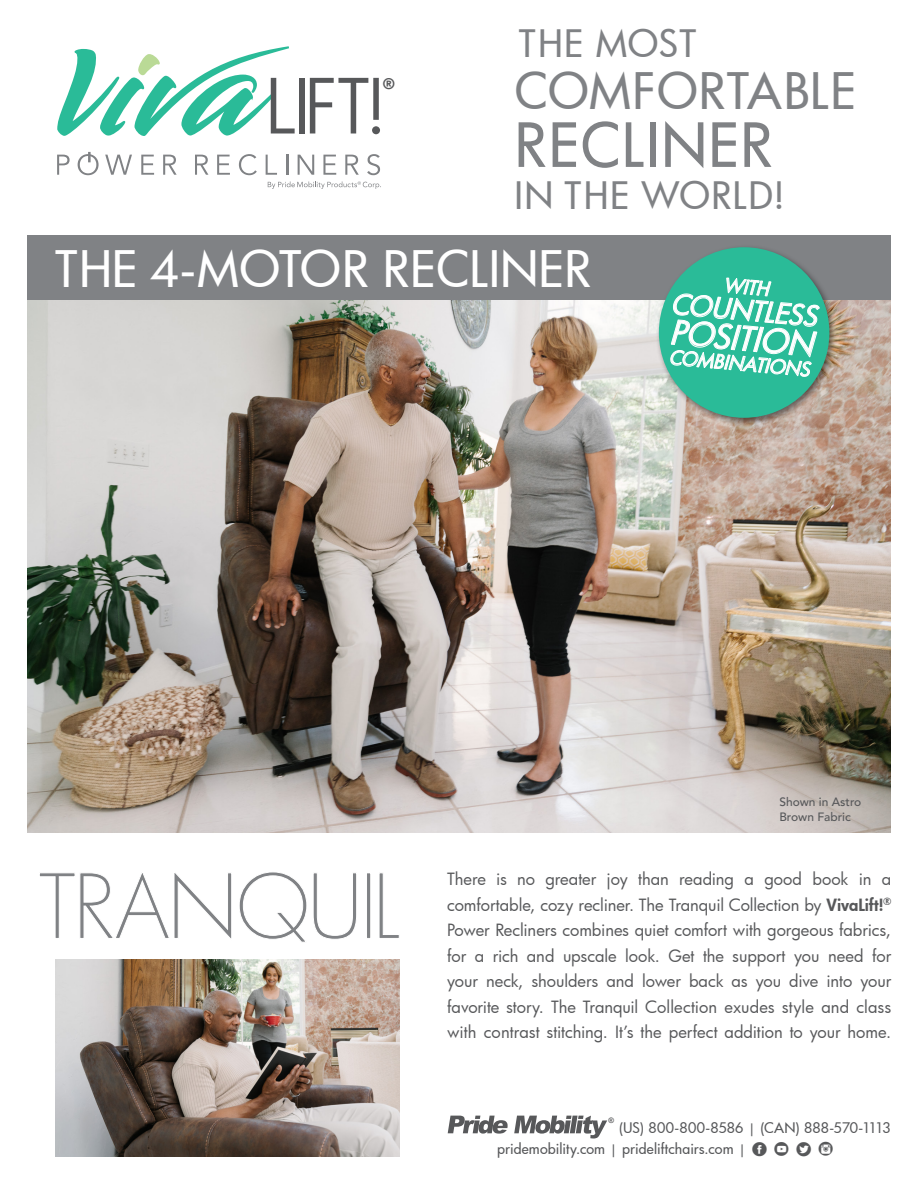
<style>
.page{position:relative;width:918px;height:1188px;background:#fff}
.page>*{position:absolute;margin:0;border:0;box-sizing:border-box;transform-origin:0 0}
.t1{font:300 87px "Futura";letter-spacing:-.045em;color:#808285}
.t2{font:500 59.1px "Futura";letter-spacing:.02em;color:#808285}
.t3{font:500 49.2px "Futura";letter-spacing:.01em;color:#fff}
.t4{font:500 49.2px "Futura";letter-spacing:.025em;color:#808285}
.t5{font:500 36.9px "Futura";letter-spacing:.03em;color:#808285}
.t6{font:italic 500 32.85px "Futura";color:#fff}
.t7{font:italic 500 27.45px "Futura";color:#fff}
.t8{font:italic 500 19.05px "Futura";color:#fff}
.t9{font:16.5px/25.5px "Futura";letter-spacing:-.005em;color:#57585a;text-align:justify}
.t10{font:800 15.15px "Avenir LT Std";color:#57585a}
.t11{font:500 14.25px "Futura";letter-spacing:.01em;color:#57585a}
.t12{font:500 12px/14.4px "Avenir LT Std";color:#57585a}
.t13{font:700 7.5px "Arial";color:#57585a}
.s1{font-weight:800}
.s2{font-size:12.9px}
.s3{font-family:"Social Circles";font-weight:400;font-size:25.65px}
</style>
<div class="page">
<img style="left:27px;top:300px;width:864px;height:532px">
<svg style="left:57px;top:155px;width:13px;height:20px"></svg>
<svg style="left:105px;top:155px;width:27px;height:20px"></svg>
<svg style="left:141px;top:155px;width:13px;height:20px"></svg>
<svg style="left:163px;top:155px;width:14px;height:20px"></svg>
<svg style="left:195px;top:155px;width:13px;height:20px"></svg>
<svg style="left:217px;top:155px;width:13px;height:20px"></svg>
<svg style="left:239px;top:154px;width:18px;height:21px"></svg>
<svg style="left:266px;top:155px;width:11px;height:20px"></svg>
<hr style="left:286px;top:155px;width:2px;height:20px;background:#808285">
<svg style="left:298px;top:155px;width:16px;height:20px"></svg>
<svg style="left:323px;top:155px;width:13px;height:20px"></svg>
<svg style="left:345px;top:155px;width:14px;height:20px"></svg>
<svg style="left:367px;top:154px;width:13px;height:21px"></svg>
<svg style="left:268px;top:181px;width:113px;height:8px"></svg>
<div style="left:299px;top:78px;width:6px;height:55px;background:#57585a"></div>
<svg style="left:310px;top:78px;width:70px;height:56px"></svg>
<svg style="left:78px;top:152px;width:21px;height:23px"></svg>
<svg style="left:57px;top:46px;width:238px;height:90px"></svg>
<img style="left:56px;top:959px;width:343px;height:197px">
<svg style="left:448px;top:1116px;width:60px;height:18px"></svg>
<svg style="left:514px;top:1116px;width:93px;height:23px"></svg>
<div style="left:27px;top:235px;width:864px;height:65px;background:#808285"></div>
<div style="left:656px;top:244px;width:183px;height:183px;background:#231f20;opacity:.6"></div>
<div style="left:659px;top:247px;width:170px;height:171px;background:#2abb98;border-radius:50%"></div>
<svg style="left:670px;top:277px;width:150px;height:100px"></svg>
<p class="t10" style="left:383px;top:75px;width:14px">®</p>
<p class="t5" style="left:519px;top:19px;width:179px">THE MOST</p>
<p class="t4" style="left:514px;top:58px;width:343px">COMFORTABLE</p>
<p class="t2" style="left:514px;top:105px;width:259px">RECLINER</p>
<p class="t5" style="left:514px;top:170px;width:272px">IN THE WORLD!</p>
<p class="t3" style="left:55px;top:235px;width:537px">THE 4-MOTOR RECLINER</p>
<p class="t8" style="left:725px;top:272px;width:47px;rotate:5deg">WITH</p>
<p class="t7" style="left:673px;top:285px;width:148px;rotate:5deg">COUNTLESS</p>
<p class="t6" style="left:672px;top:310px;width:145px;rotate:5deg">POSITION</p>
<p class="t8" style="left:670px;top:344px;width:143px;rotate:5deg">COMBINATIONS</p>
<p class="t12" style="left:779px;top:795px;width:84px">Shown in Astro<br>Brown Fabric</p>
<p class="t1" style="left:38px;top:848px;width:364px">TRANQUIL</p>
<p class="t9" style="left:447px;top:866px;width:446px">There is no greater joy than reading a good book in a comfortable, cozy recliner. The Tranquil Collection by <span class="s1">VivaLift!</span><sup>® </sup>Power Recliners combines quiet comfort with gorgeous fabrics, for a rich and upscale look. Get the support you need for your neck, shoulders and lower back as you dive into your favorite story. The Tranquil Collection exudes style and class with contrast stitching. It’s the perfect addition to your home.</p>
<p class="t13" style="left:609px;top:1115px;width:7px">®</p>
<p class="t11" style="left:619px;top:1118px;width:273px">(US) 800-800-8586 <span class="s2">|</span> (CAN) 888-570-1113</p>
<p class="t11" style="left:497px;top:1139px;width:339px">pridemobility.com <span class="s2">|</span> prideliftchairs.com <span class="s2">|</span> <span class="s3">f y t i</span></p>
</div>
